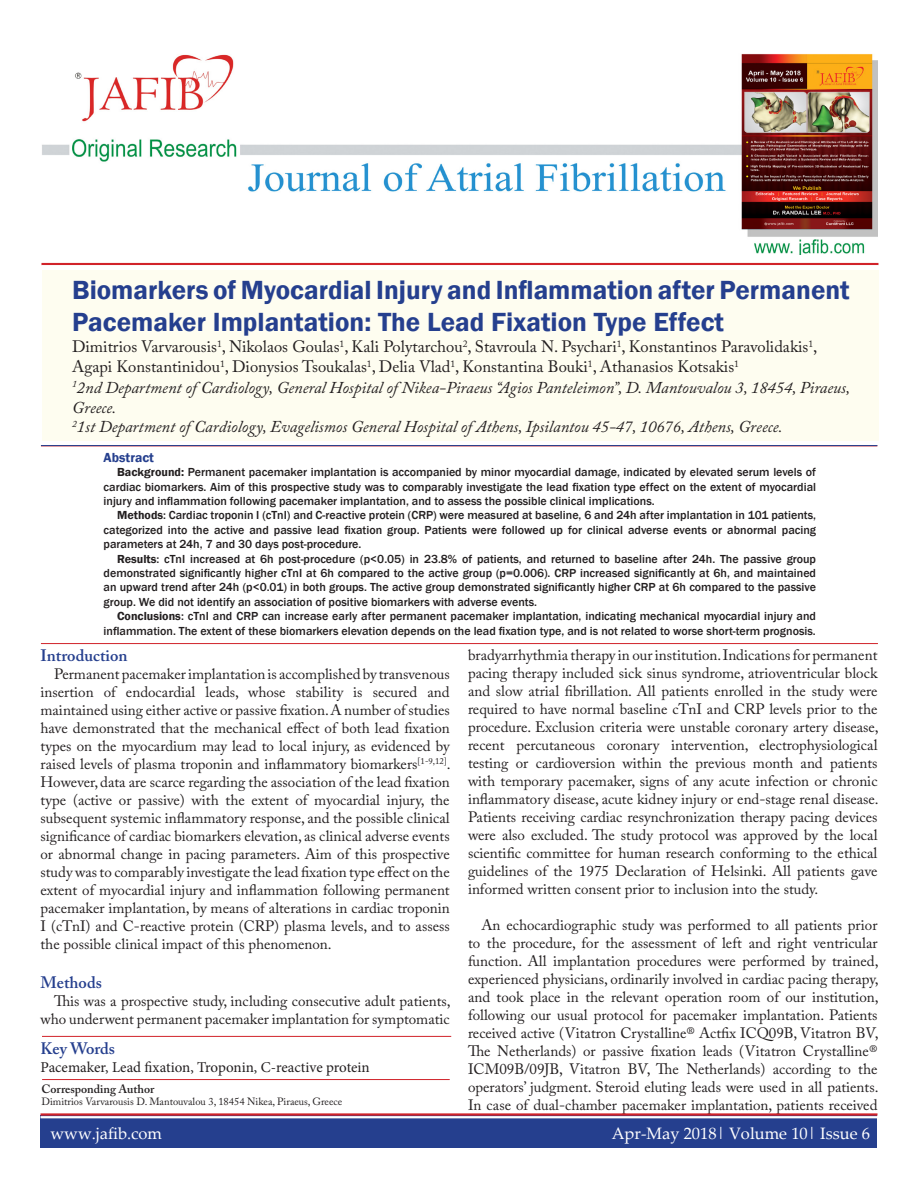
<style>
.page{position:relative;width:918px;height:1188px;background:#fff}
.page>*{position:absolute;margin:0;border:0;box-sizing:border-box;transform-origin:0 0}
._05_Article_Title{font:600 27px/32.4px "Franklin Gothic";color:#253f8e}
._07_Author_Affiliati{font:italic 16.5px/19.8px "Adobe Caslon Pro";color:#231f20}
._06_Author_block{font:16.5px/19.8px "Adobe Caslon Pro";color:#231f20}
.white_header_for_blu{font:16.5px "Palatino Linotype";color:#fff}
._11_Body_Header{font:600 16.5px "Adobe Caslon Pro";color:#253f8e}
._10_Body_Text{font:600 16.5px "Adobe Caslon Pro";color:#253f8e}
._10_Body_Text-2{font:15px/18px "Adobe Caslon Pro";color:#231f20;text-align:justify}
.t1{font:15px "Minion Pro";color:#231f20}
._08_Abstract_Header{font:600 13.5px "Franklin Gothic";color:#253f8e}
._09_Abstract_Body{font:500 12px/14.4px "Franklin Gothic";color:#231f20;text-align:justify}
._13_small_text_for_h{font:600 12px "Adobe Caslon Pro";color:#231f20}
._13_small_text_for_h-2{font:10.5px "Adobe Caslon Pro";color:#231f20}
.s1{font-weight:600}
</style>
<div class="page">
<div style="left:42px;top:270px;width:837px;height:171px;background:#fefdf0"></div>
<hr style="left:41px;top:643px;width:837px;height:1px;background:#d1232a">
<hr style="left:41px;top:446px;width:836px;height:1px;background:#d1232a">
<hr style="left:41px;top:445px;width:836px;height:1px;background:#253f8e">
<hr style="left:42px;top:1079px;width:408px;height:1px;background:#d1232a">
<hr style="left:42px;top:1036px;width:409px;height:1px;background:#d1232a">
<div style="left:40px;top:1115px;width:838px;height:33px;background:#253f8e"></div>
<hr style="left:40px;top:1113px;width:838px;height:3px;background:#d1232a">
<hr style="left:40px;top:1116px;width:838px;height:2px;background:#fff">
<hr style="left:41px;top:263px;width:837px;height:2px;background:#d1232a">
<img style="left:42px;top:54px;width:836px;height:200px">
<p class="_05_Article_Title" style="left:72px;top:274px;width:779px">Biomarkers of Myocardial Injury and Inflammation after Permanent<br>Pacemaker Implantation: The Lead Fixation Type Effect</p>
<p class="_06_Author_block" style="left:72px;top:337px;width:747px">Dimitrios Varvarousis<sup>1</sup>, Nikolaos Goulas<sup>1</sup>, Kali Polytarchou<sup>2</sup>, Stavroula N. Psychari<sup>1</sup>, Konstantinos Paravolidakis<sup>1</sup>,<br>Agapi Konstantinidou<sup>1</sup>, Dionysios Tsoukalas<sup>1</sup>, Delia Vlad<sup>1</sup>, Konstantina Bouki<sup>1</sup>, Athanasios Kotsakis<sup>1</sup></p>
<p class="_07_Author_Affiliati" style="left:72px;top:377px;width:780px"><sup>1</sup>2nd Department of Cardiology, General Hospital of Nikea-Piraeus “Agios Panteleimon”, D. Mantouvalou 3, 18454, Piraeus,<br>Greece.</p>
<p class="_07_Author_Affiliati" style="left:72px;top:417px;width:712px"><sup>2</sup>1st Department of Cardiology, Evagelismos General Hospital of Athens, Ipsilantou 45-47, 10676, Athens, Greece.</p>
<p class="_08_Abstract_Header" style="left:104px;top:449px;width:52px">Abstract</p>
<p class="_09_Abstract_Body" style="left:104px;top:465px;width:714px;text-indent:14px"><span class="s1">Background:</span> Permanent pacemaker implantation is accompanied by minor myocardial damage, indicated by elevated serum levels of cardiac biomarkers. Aim of this prospective study was to comparably investigate the lead fixation type effect on the extent of myocardial injury and inflammation following pacemaker implantation, and to assess the possible clinical implications.</p>
<p class="_09_Abstract_Body" style="left:104px;top:508px;width:714px;text-indent:14px"><span class="s1">Methods</span>: Cardiac troponin I (cTnI) and C-reactive protein (CRP) were measured at baseline, 6 and 24h after implantation in 101 patients, categorized into the active and passive lead fixation group. Patients were followed up for clinical adverse events or abnormal pacing parameters at 24h, 7 and 30 days post-procedure.</p>
<p class="_09_Abstract_Body" style="left:104px;top:552px;width:714px;text-indent:14px"><span class="s1">Results</span>: cTnI increased at 6h post-procedure (p&lt;0.05) in 23.8% of patients, and returned to baseline after 24h. The passive group demonstrated significantly higher cTnI at 6h compared to the active group (p=0.006). CRP increased significantly at 6h, and maintained an upward trend after 24h (p&lt;0.01) in both groups. The active group demonstrated significantly higher CRP at 6h compared to the passive group. We did not identify an association of positive biomarkers with adverse events.</p>
<p class="_09_Abstract_Body" style="left:104px;top:609px;width:714px;text-align:right"><span class="s1">Conclusions</span>: cTnI and CRP can increase early after permanent pacemaker implantation, indicating mechanical myocardial injury and inflammation. The extent of these biomarkers elevation depends on the lead fixation type, and is not related to worse short-term prognosis.</p>
<p class="_11_Body_Header" style="left:40px;top:645px;width:89px">Introduction</p>
<p class="_10_Body_Text-2" style="left:40px;top:664px;width:412px;text-indent:14px">Permanent pacemaker implantation is accomplished by transvenous insertion of endocardial leads, whose stability is secured and maintained using either active or passive fixation. A number of studies have demonstrated that the mechanical effect of both lead fixation types on the myocardium may lead to local injury, as evidenced by raised levels of plasma troponin and inflammatory biomarkers<sup>[1-9,12]</sup>.<br>However, data are scarce regarding the association of the lead fixation type (active or passive) with the extent of myocardial injury, the subsequent systemic inflammatory response, and the possible clinical significance of cardiac biomarkers elevation, as clinical adverse events or abnormal change in pacing parameters. Aim of this prospective study was to comparably investigate the lead fixation type effect on the extent of myocardial injury and inflammation following permanent pacemaker implantation, by means of alterations in cardiac troponin I (cTnI) and C-reactive protein (CRP) plasma levels, and to assess the possible clinical impact of this phenomenon.</p>
<p class="_10_Body_Text" style="left:40px;top:972px;width:63px">Methods</p>
<p class="_10_Body_Text-2" style="left:40px;top:991px;width:412px;text-align:right">This was a prospective study, including consecutive adult patients, who underwent permanent pacemaker implantation for symptomatic</p>
<p class="_11_Body_Header" style="left:41px;top:1038px;width:76px">Key Words</p>
<p class="t1" style="left:41px;top:1057px;width:331px">Pacemaker, Lead fixation, Troponin, C-reactive protein</p>
<p class="_13_small_text_for_h" style="left:42px;top:1081px;width:114px">Corresponding Author</p>
<p class="_13_small_text_for_h-2" style="left:42px;top:1095px;width:302px">Dimitrios Varvarousis D. Mantouvalou 3, 18454 Nikea, Piraeus, Greece</p>
<p class="_10_Body_Text-2" style="left:468px;top:645px;width:412px">bradyarrhythmia therapy in our institution. Indications for permanent pacing therapy included sick sinus syndrome, atrioventricular block and slow atrial fibrillation. All patients enrolled in the study were required to have normal baseline cTnI and CRP levels prior to the procedure. Exclusion criteria were unstable coronary artery disease, recent percutaneous coronary intervention, electrophysiological testing or cardioversion within the previous month and patients with temporary pacemaker, signs of any acute infection or chronic inflammatory disease, acute kidney injury or end-stage renal disease.<br>Patients receiving cardiac resynchronization therapy pacing devices were also excluded. The study protocol was approved by the local scientific committee for human research conforming to the ethical guidelines of the 1975 Declaration of Helsinki. All patients gave informed written consent prior to inclusion into the study.</p>
<p class="_10_Body_Text-2" style="left:468px;top:915px;width:412px;text-indent:14px">An echocardiographic study was performed to all patients prior to the procedure, for the assessment of left and right ventricular function. All implantation procedures were performed by trained, experienced physicians, ordinarily involved in cardiac pacing therapy, and took place in the relevant operation room of our institution, following our usual protocol for pacemaker implantation. Patients received active (Vitatron Crystalline® Actfix ICQ09B, Vitatron BV, The Netherlands) or passive fixation leads (Vitatron Crystalline® ICM09B/09JB, Vitatron BV, The Netherlands) according to the operators’ judgment. Steroid eluting leads were used in all patients.<br>In case of dual-chamber pacemaker implantation, patients received</p>
<p class="white_header_for_blu" style="left:51px;top:1122px;width:113px">www.jafib.com</p>
<p class="white_header_for_blu" style="left:612px;top:1122px;width:260px">Apr-May 2018| Volume 10| Issue 6</p>
</div>
